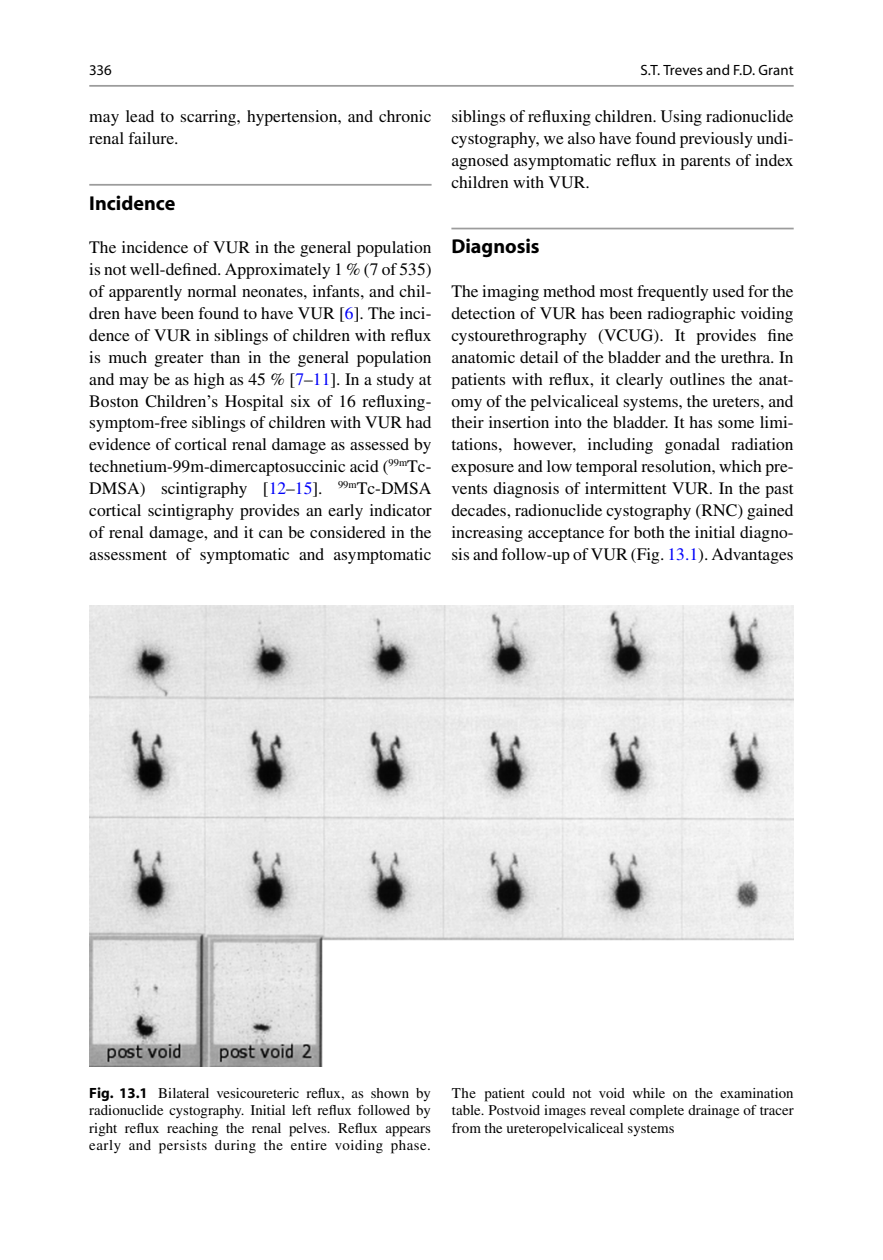
<style>
.page{position:relative;width:883px;height:1260px;background:#fff}
.page>*{position:absolute;margin:0;border:0;box-sizing:border-box;transform-origin:0 0}
.t1{font:700 20.12px "Myriad";color:#000}
.t2{font:17.5px/21.9px "Times";color:#000;text-align:justify}
.t3{font:14.88px/17.5px "Times";color:#000;text-align:justify}
.t4{font:14.88px "Myriad";color:#000}
.s1{color:#0000fa}
.s2{font-family:"Myriad";font-weight:700}
</style>
<div class="page">
<hr style="left:89px;top:184px;width:343px;height:2px;background:#9c9c9c">
<hr style="left:451px;top:228px;width:343px;height:1px;background:#9c9c9c">
<img style="left:89px;top:605px;width:705px;height:462px">
<hr style="left:89px;top:85px;width:705px;height:2px;background:#9c9c9c">
<p class="t4" style="left:89px;top:64px;width:24px">336</p>
<p class="t2" style="left:89px;top:107px;width:344px">may lead to scarring, hypertension, and chronic renal failure.</p>
<p class="t1" style="left:89px;top:195px;width:88px">Incidence</p>
<p class="t2" style="left:89px;top:238px;width:344px">The incidence of VUR in the general population is not well-defined. Approximately 1 % (7 of 535) of apparently normal neonates, infants, and chil&shy;dren have been found to have VUR [ <span class="s1">6</span> ]. The inci&shy;dence of VUR in siblings of children with reflux is much greater than in the general population and may be as high as 45 % [ <span class="s1">7</span> – <span class="s1">11</span> ]. In a study at Boston Children’s Hospital six of 16 refluxing&shy;symptom-free siblings of children with VUR had evidence of cortical renal damage as assessed by technetium-99m- dimercaptosuccinic acid ( <sup>99m</sup> Tc-DMSA) scintigraphy [ <span class="s1">12</span> – <span class="s1">15</span> ]. <sup>99m</sup> Tc-DMSA cortical scintigraphy provides an early indicator of renal damage, and it can be considered in the assessment of symptomatic and asymptomatic</p>
<p class="t4" style="left:641px;top:64px;width:155px">S.T. Treves and F.D. Grant</p>
<p class="t2" style="left:451px;top:107px;width:344px">siblings of refluxing children. Using radionuclide cystography, we also have found previously undi&shy;agnosed asymptomatic reflux in parents of index children with VUR.</p>
<p class="t1" style="left:451px;top:239px;width:90px">Diagnosis</p>
<p class="t2" style="left:451px;top:282px;width:344px">The imaging method most frequently used for the detection of VUR has been radiographic voiding cystourethrography (VCUG). It provides fine anatomic detail of the bladder and the urethra. In patients with reflux, it clearly outlines the anat&shy;omy of the pelvicaliceal systems, the ureters, and their insertion into the bladder. It has some limi&shy;tations, however, including gonadal radiation exposure and low temporal resolution, which pre&shy;vents diagnosis of intermittent VUR. In the past decades, radionuclide cystography (RNC) gained increasing acceptance for both the initial diagno&shy;sis and follow- up of VUR (Fig. <span class="s1">13.1</span> ). Advantages</p>
<p class="t3" style="left:89px;top:1086px;width:343px"><span class="s2">Fig. 13.1</span> Bilateral vesicoureteric reflux, as shown by radionuclide cystography. Initial left reflux followed by right reflux reaching the renal pelves. Reflux appears early and persists during the entire voiding phase.</p>
<p class="t3" style="left:452px;top:1086px;width:343px">The patient could not void while on the examination table. Postvoid images reveal complete drainage of tracer from the ureteropelvicaliceal systems</p>
</div>
